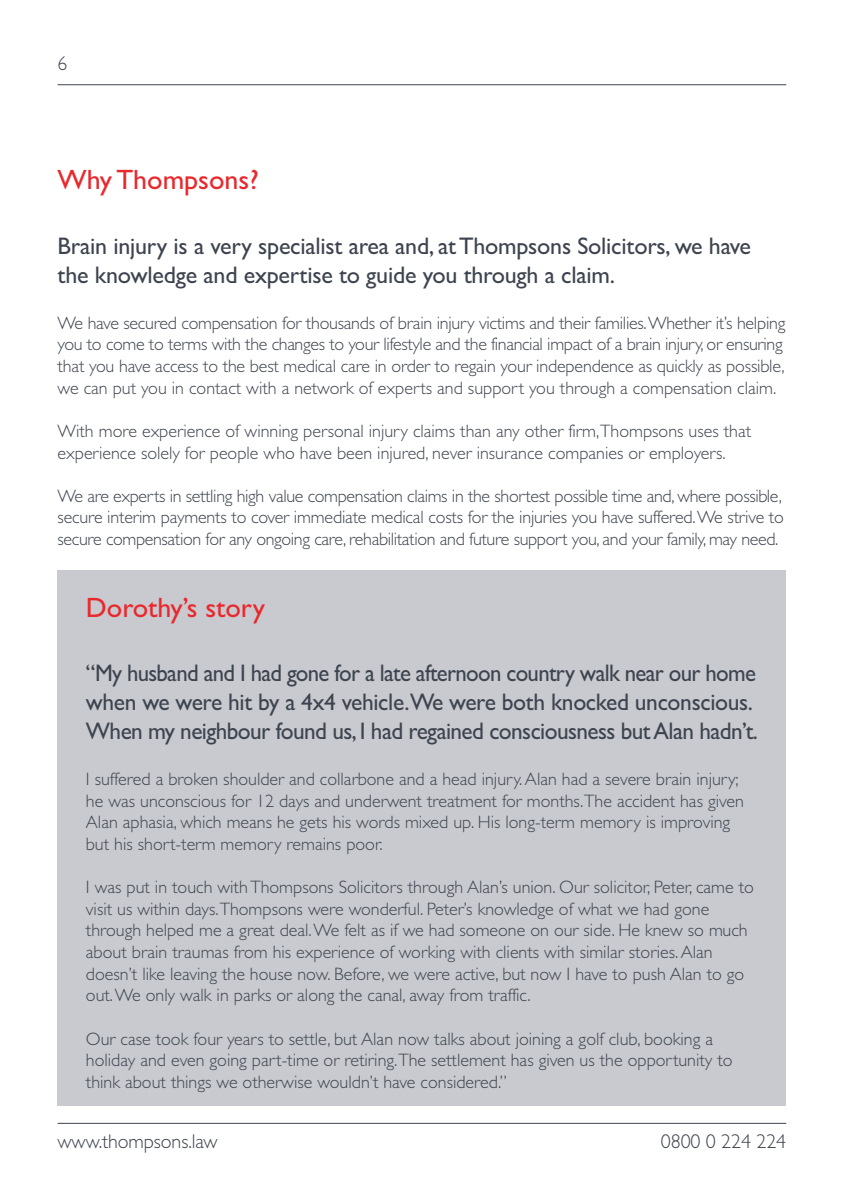
<style>
.page{position:relative;width:842px;height:1192px;background:#fff}
.page>*{position:absolute;margin:0;border:0;box-sizing:border-box;transform-origin:0 0}
.t1{font:28px "Gill Sans";color:#e9282d}
.t2{font:24px/28.8px "Gill Sans";letter-spacing:-.015em;color:#3e444f;scale:.95 1}
.t3{font:24px/28.8px "Gill Sans";letter-spacing:-.015em;color:#3e444f}
.t4{font:300 20px "Gill Sans";letter-spacing:-.005em;color:#3e444f}
.t5{font:300 18px/21.6px "Gill Sans";color:#3e444f}
</style>
<div class="page">
<div style="left:58px;top:570px;width:728px;height:535px;background:#c8cacf"></div>
<hr style="left:58px;top:84px;width:728px;height:1px;background:#3e444f">
<hr style="left:58px;top:1122px;width:728px;height:1px;background:#3e444f">
<p class="t4" style="left:58px;top:52px;width:11px">6</p>
<h1 class="t1" style="left:58px;top:163px;width:203px">Why Thompsons?</h1>
<h2 class="t3" style="left:58px;top:231px;width:695px">Brain injury is a very specialist area and, at Thompsons Solicitors, we have the knowledge and expertise to guide you through a claim.</h2>
<p class="t5" style="left:58px;top:312px;width:729px">We have secured compensation for thousands of brain injury victims and their families. Whether it’s helping you to come to terms with the changes to your lifestyle and the financial impact of a brain injury, or ensuring that you have access to the best medical care in order to regain your independence as quickly as possible, we can put you in contact with a network of experts and support you through a compensation claim.</p>
<p class="t5" style="left:58px;top:420px;width:695px">With more experience of winning personal injury claims than any other firm,Thompsons uses that experience solely for people who have been injured, never insurance companies or employers.</p>
<p class="t5" style="left:58px;top:484px;width:728px;text-align:justify">We are experts in settling high value compensation claims in the shortest possible time and, where possible, secure interim payments to cover immediate medical costs for the injuries you have suffered. We strive to secure compensation for any ongoing care, rehabilitation and future support you, and your family, may need.</p>
<h1 class="t1" style="left:86px;top:590px;width:181px">Dorothy’s story</h1>
<h2 class="t2" style="left:86px;top:658px;width:709px">“My husband and I had gone for a late afternoon country walk near our home when we were hit by a 4x4 vehicle.We were both knocked unconscious.<br>When my neighbour found us, I had regained consciousness but Alan hadn’t.</h2>
<p class="t5" style="left:86px;top:768px;width:659px">I suffered a broken shoulder and collarbone and a head injury. Alan had a severe brain injury; he was unconscious for 12 days and underwent treatment for months.The accident has given Alan aphasia, which means he gets his words mixed up. His long-term memory is improving but his short-term memory remains poor.</p>
<p class="t5" style="left:86px;top:876px;width:669px">I was put in touch with Thompsons Solicitors through Alan’s union. Our solicitor, Peter, came to visit us within days.Thompsons were wonderful. Peter’s knowledge of what we had gone through helped me a great deal. We felt as if we had someone on our side. He knew so much about brain traumas from his experience of working with clients with similar stories. Alan doesn’t like leaving the house now. Before, we were active, but now I have to push Alan to go out. We only walk in parks or along the canal, away from traffic.</p>
<p class="t5" style="left:86px;top:1027px;width:648px">Our case took four years to settle, but Alan now talks about joining a golf club, booking a holiday and even going part-time or retiring.The settlement has given us the opportunity to think about things we otherwise wouldn’t have considered.”</p>
<p class="t4" style="left:58px;top:1129px;width:162px">www.thompsons.law</p>
<p class="t4" style="left:661px;top:1129px;width:127px">0800 0 224 224</p>
</div>
